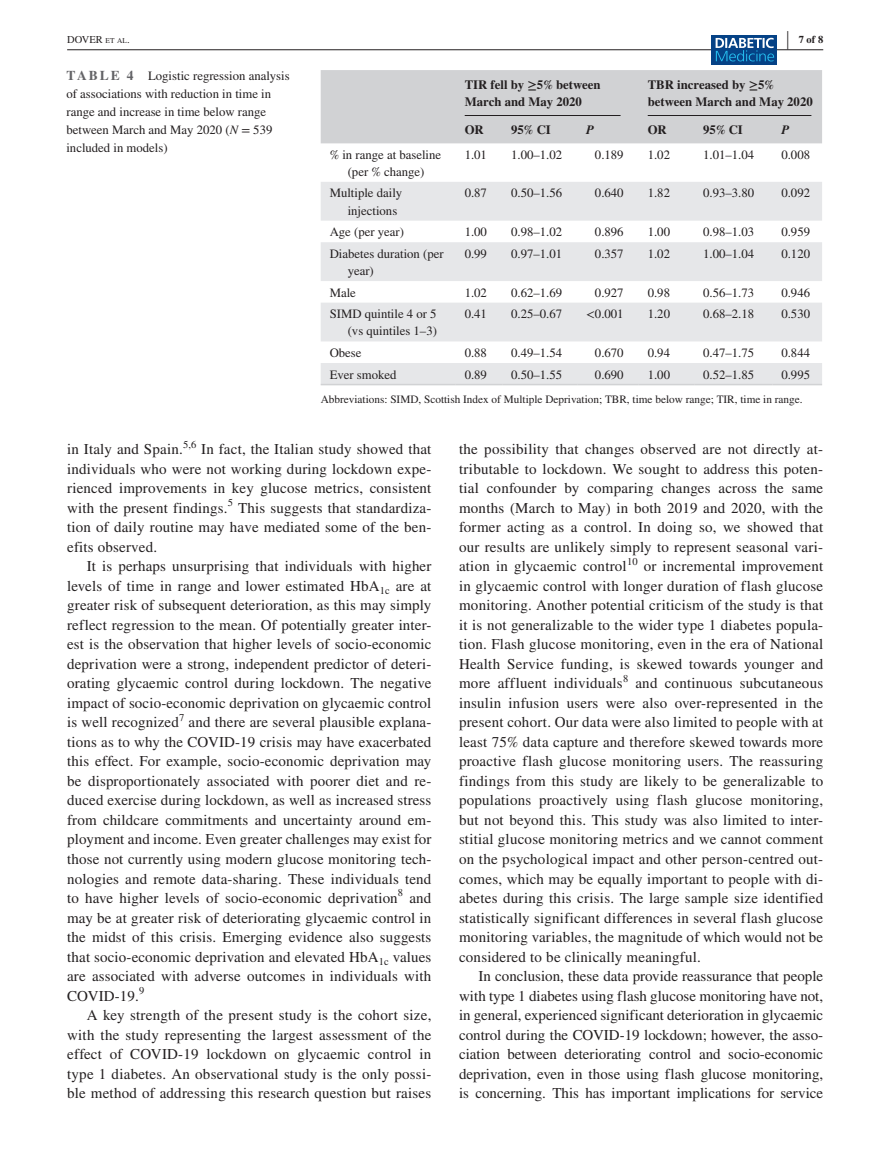
<style>
.page{position:relative;width:893px;height:1174px;background:#fff}
.page>*{position:absolute;margin:0;border:0;box-sizing:border-box;transform-origin:0 0}
.t1{font:700 25.95px "STIX";color:#231f20;scale:.36 1}
.t2{font:15px/19.5px "STIX";letter-spacing:.01em;color:#231f20;text-align:justify}
.t3{font:12.75px/17.2px "STIX";color:#231f20}
.t4{font:700 12.75px/17.2px "STIX";color:#231f20}
.t5{font:italic 700 12.75px "STIX";color:#231f20}
.t6{font:11.25px "STIX";color:#231f20}
.t7{font:10.5px "STIX";color:#231f20}
.t8{font:10.5px "STIX";color:#231f20}
.t9{font:700 10.5px "STIX";color:#231f20}
.s1{font-size:7.35px}
.s2{font-weight:700;font-size:13.5px;color:#636366}
.s3{font-style:italic}
</style>
<div class="page">
<hr style="left:67px;top:49px;width:756px;height:1px;background:#231f20">
<div style="left:711px;top:35px;width:66px;height:30px;background:#054286"></div>
<svg style="left:716px;top:38px;width:58px;height:23px"></svg>
<div style="left:321px;top:70px;width:501px;height:73px;background:#d1d2d4"></div>
<svg style="left:321px;top:182px;width:501px;height:202px;fill:#e6e7e9"></svg>
<hr style="left:321px;top:384px;width:135px;height:1px;background:#d1d2d4">
<hr style="left:456px;top:384px;width:46px;height:1px;background:#d1d2d4">
<hr style="left:502px;top:384px;width:75px;height:1px;background:#d1d2d4">
<hr style="left:577px;top:384px;width:62px;height:1px;background:#d1d2d4">
<hr style="left:639px;top:384px;width:55px;height:1px;background:#d1d2d4">
<hr style="left:694px;top:384px;width:78px;height:1px;background:#d1d2d4">
<hr style="left:772px;top:384px;width:50px;height:1px;background:#d1d2d4">
<hr style="left:465px;top:115px;width:156px;height:1px;background:#231f20">
<hr style="left:648px;top:115px;width:163px;height:1px;background:#231f20">
<h1 class="t1" style="left:787px;top:24px;width:7px">|</h1>
<p class="t7" style="left:67px;top:32px;width:64px">DOVER <span class="s1">et al</span>.</p>
<p class="t9" style="left:799px;top:33px;width:26px">7 of 8</p>
<p class="t3" style="left:66px;top:68px;width:225px;line-height:18px"><span class="s2">TABLE 4</span> Logistic regression analysis of associations with reduction in time in range and increase in time below range between March and May 2020 (<span class="s3">N</span> = 539 included in models)</p>
<p class="t4" style="left:465px;top:76px;width:137px">TIR fell by ≥5% between<br>March and May 2020</p>
<p class="t4" style="left:648px;top:76px;width:167px">TBR increased by ≥5% between March and May 2020</p>
<p class="t4" style="left:465px;top:121px;width:21px">OR</p>
<p class="t4" style="left:511px;top:121px;width:41px">95% CI</p>
<p class="t5" style="left:586px;top:121px;width:9px">P</p>
<p class="t4" style="left:648px;top:121px;width:21px">OR</p>
<p class="t4" style="left:703px;top:121px;width:41px">95% CI</p>
<p class="t5" style="left:781px;top:121px;width:9px">P</p>
<p class="t3" style="left:330px;top:146px;width:113px;text-align:center">% in range at baseline (per % change)</p>
<p class="t3" style="left:465px;top:146px;width:24px">1.01</p>
<p class="t3" style="left:511px;top:146px;width:52px">1.00–1.02</p>
<p class="t3" style="left:595px;top:146px;width:30px">0.189</p>
<p class="t3" style="left:648px;top:146px;width:24px">1.02</p>
<p class="t3" style="left:703px;top:146px;width:52px">1.01–1.04</p>
<p class="t3" style="left:781px;top:146px;width:30px">0.008</p>
<p class="t3" style="left:348px;top:185px;width:56px;text-indent:-18px">Multiple daily injections</p>
<p class="t3" style="left:465px;top:185px;width:24px">0.87</p>
<p class="t3" style="left:511px;top:185px;width:52px">0.50–1.56</p>
<p class="t3" style="left:595px;top:185px;width:30px">0.640</p>
<p class="t3" style="left:648px;top:185px;width:24px">1.82</p>
<p class="t3" style="left:703px;top:185px;width:52px">0.93–3.80</p>
<p class="t3" style="left:781px;top:185px;width:30px">0.092</p>
<p class="t3" style="left:330px;top:224px;width:76px">Age (per year)</p>
<p class="t3" style="left:465px;top:224px;width:24px">1.00</p>
<p class="t3" style="left:511px;top:224px;width:52px">0.98–1.02</p>
<p class="t3" style="left:595px;top:224px;width:30px">0.896</p>
<p class="t3" style="left:648px;top:224px;width:24px">1.00</p>
<p class="t3" style="left:703px;top:224px;width:52px">0.98–1.03</p>
<p class="t3" style="left:781px;top:224px;width:30px">0.959</p>
<p class="t3" style="left:348px;top:246px;width:98px;text-indent:-18px">Diabetes duration (per year)</p>
<p class="t3" style="left:465px;top:246px;width:24px">0.99</p>
<p class="t3" style="left:511px;top:246px;width:52px">0.97–1.01</p>
<p class="t3" style="left:595px;top:246px;width:30px">0.357</p>
<p class="t3" style="left:648px;top:246px;width:24px">1.02</p>
<p class="t3" style="left:703px;top:246px;width:52px">1.00–1.04</p>
<p class="t3" style="left:781px;top:246px;width:30px">0.120</p>
<p class="t3" style="left:330px;top:284px;width:28px">Male</p>
<p class="t3" style="left:465px;top:284px;width:24px">1.02</p>
<p class="t3" style="left:511px;top:284px;width:52px">0.62–1.69</p>
<p class="t3" style="left:595px;top:284px;width:30px">0.927</p>
<p class="t3" style="left:648px;top:284px;width:24px">0.98</p>
<p class="t3" style="left:703px;top:284px;width:52px">0.56–1.73</p>
<p class="t3" style="left:781px;top:284px;width:30px">0.946</p>
<p class="t3" style="left:330px;top:306px;width:109px;text-align:right">SIMD quintile 4 or 5 (vs quintiles 1–3)</p>
<p class="t3" style="left:465px;top:306px;width:24px">0.41</p>
<p class="t3" style="left:511px;top:306px;width:52px">0.25–0.67</p>
<p class="t3" style="left:586px;top:306px;width:39px">&lt;0.001</p>
<p class="t3" style="left:648px;top:306px;width:24px">1.20</p>
<p class="t3" style="left:703px;top:306px;width:52px">0.68–2.18</p>
<p class="t3" style="left:781px;top:306px;width:30px">0.530</p>
<p class="t3" style="left:330px;top:345px;width:33px">Obese</p>
<p class="t3" style="left:465px;top:345px;width:24px">0.88</p>
<p class="t3" style="left:511px;top:345px;width:52px">0.49–1.54</p>
<p class="t3" style="left:595px;top:345px;width:30px">0.670</p>
<p class="t3" style="left:648px;top:345px;width:24px">0.94</p>
<p class="t3" style="left:703px;top:345px;width:52px">0.47–1.75</p>
<p class="t3" style="left:781px;top:345px;width:30px">0.844</p>
<p class="t3" style="left:330px;top:366px;width:68px">Ever smoked</p>
<p class="t3" style="left:465px;top:366px;width:24px">0.89</p>
<p class="t3" style="left:511px;top:366px;width:52px">0.50–1.55</p>
<p class="t3" style="left:595px;top:366px;width:30px">0.690</p>
<p class="t3" style="left:648px;top:366px;width:24px">1.00</p>
<p class="t3" style="left:703px;top:366px;width:52px">0.52–1.85</p>
<p class="t3" style="left:781px;top:366px;width:30px">0.995</p>
<p class="t6" style="left:321px;top:392px;width:483px">Abbreviations: SIMD, Scottish Index of Multiple Deprivation; TBR, time below range; TIR, time in range.</p>
<p class="t2" style="left:67px;top:440px;width:117px">in Italy and Spain.</p>
<p class="t8" style="left:183px;top:437px;width:15px">5,6</p>
<p class="t2" style="left:67px;top:440px;width:366px;text-indent:134px">In fact, the Italian study showed that individuals who were not working during lockdown expe&shy;rienced improvements in key glucose metrics, consistent with the present findings.</p>
<p class="t8" style="left:228px;top:495px;width:7px">5</p>
<p class="t2" style="left:67px;top:499px;width:366px;text-indent:171px">This suggests that standardiza&shy;tion of daily routine may have mediated some of the ben&shy;efits observed.</p>
<p class="t2" style="left:67px;top:557px;width:366px;text-indent:20px">It is perhaps unsurprising that individuals with higher levels of time in range and lower estimated HbA<sub>1c</sub> are at greater risk of subsequent deterioration, as this may simply reflect regression to the mean. Of potentially greater inter&shy;est is the observation that higher levels of socio-economic deprivation were a strong, independent predictor of deteri&shy;orating glycaemic control during lockdown. The negative impact of socio-economic deprivation on glycaemic control is well recognized</p>
<p class="t8" style="left:179px;top:710px;width:7px">7</p>
<p class="t2" style="left:67px;top:713px;width:366px;text-indent:121px">and there are several plausible explana&shy;tions as to why the COVID-19 crisis may have exacerbated this effect. For example, socio-economic deprivation may be disproportionately associated with poorer diet and re&shy;duced exercise during lockdown, as well as increased stress from childcare commitments and uncertainty around em&shy;ployment and income. Even greater challenges may exist for those not currently using modern glucose monitoring tech&shy;nologies and remote data-sharing. These individuals tend to have higher levels of socio-economic deprivation</p>
<p class="t8" style="left:398px;top:885px;width:7px">8</p>
<p class="t2" style="left:67px;top:889px;width:366px;text-indent:342px">and may be at greater risk of deteriorating glycaemic control in the midst of this crisis. Emerging evidence also suggests that socio-economic deprivation and elevated HbA<sub>1c</sub> values are associated with adverse outcomes in individuals with COVID-19.<sup>9</sup></p>
<p class="t2" style="left:67px;top:1006px;width:366px;text-indent:20px">A key strength of the present study is the cohort size, with the study representing the largest assessment of the effect of COVID-19 lockdown on glycaemic control in type 1 diabetes. An observational study is the only possi&shy;ble method of addressing this research question but raises</p>
<p class="t2" style="left:459px;top:440px;width:366px">the possibility that changes observed are not directly at&shy;tributable to lockdown. We sought to address this poten&shy;tial confounder by comparing changes across the same months (March to May) in both 2019 and 2020, with the former acting as a control. In doing so, we showed that our results are unlikely simply to represent seasonal vari&shy;ation in glycaemic control<sup>10</sup> or incremental improvement in glycaemic control with longer duration of flash glucose monitoring. Another potential criticism of the study is that it is not generalizable to the wider type 1 diabetes popula&shy;tion. Flash glucose monitoring, even in the era of National Health Service funding, is skewed towards younger and more affluent individuals</p>
<p class="t8" style="left:623px;top:671px;width:7px">8</p>
<p class="t2" style="left:459px;top:674px;width:366px;text-indent:176px">and continuous subcutaneous insulin infusion users were also over-represented in the present cohort. Our data were also limited to people with at least 75% data capture and therefore skewed towards more proactive flash glucose monitoring users. The reassuring findings from this study are likely to be generalizable to populations proactively using flash glucose monitoring, but not beyond this. This study was also limited to inter&shy;stitial glucose monitoring metrics and we cannot comment on the psychological impact and other person-centred out&shy;comes, which may be equally important to people with di&shy;abetes during this crisis. The large sample size identified statistically significant differences in several flash glucose monitoring variables, the magnitude of which would not be considered to be clinically meaningful.</p>
<p class="t2" style="left:459px;top:967px;width:366px;text-indent:20px">In conclusion, these data provide reassurance that people with type 1 diabetes using flash glucose monitoring have not, in general, experienced significant deterioration in glycaemic control during the COVID-19 lockdown; however, the asso&shy;ciation between deteriorating control and socio-economic deprivation, even in those using flash glucose monitoring, is concerning. This has important implications for service</p>
</div>
